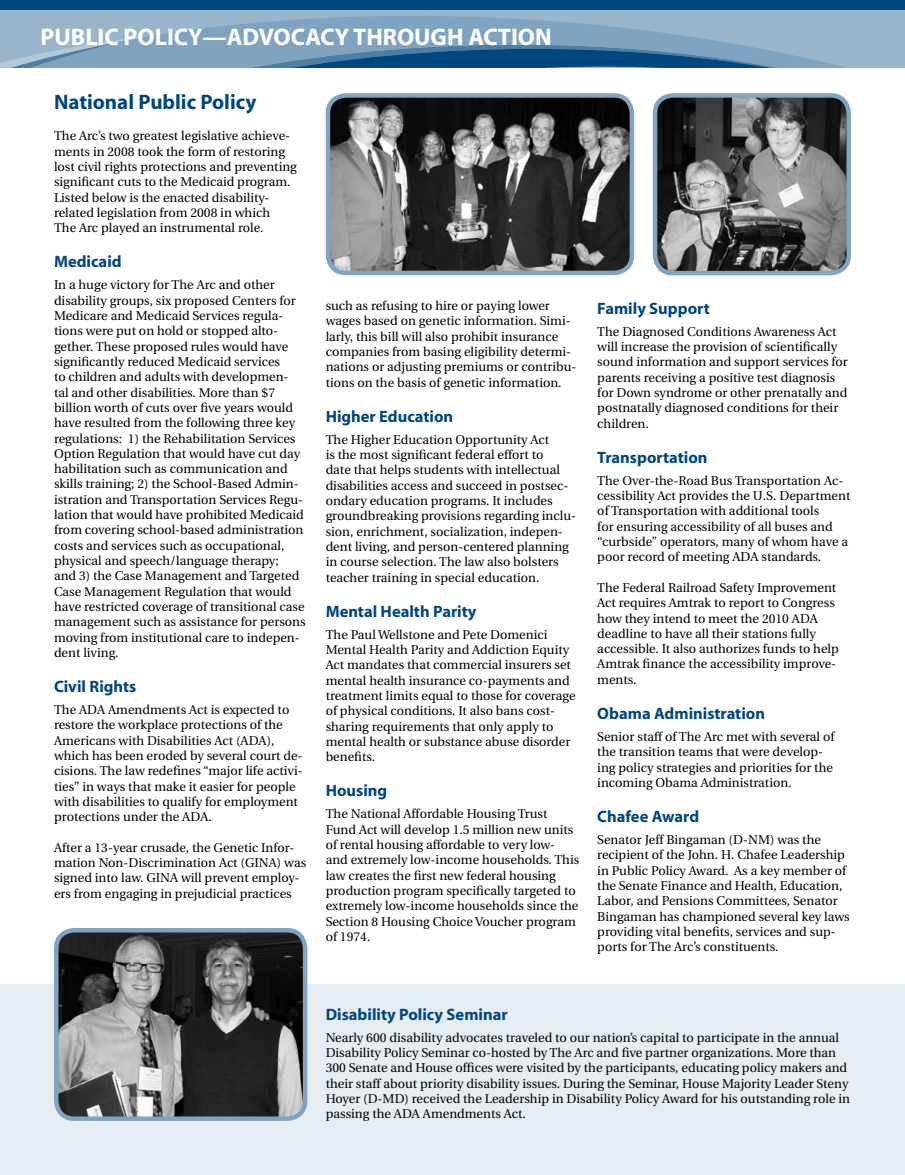
<style>
.page{position:relative;width:905px;height:1175px;background:#fff}
.page>*{position:absolute;margin:0;border:0;box-sizing:border-box;transform-origin:0 0}
.t1{font:700 24px "Myriad";color:#fff}
.t2{font:700 21px "Myriad";color:#00467f}
.t3{font:700 16.5px "Myriad";color:#00467f}
.t4{font:12.75px/15.3px "Utopia";color:#000}
</style>
<div class="page">
<div style="left:0;top:984px;width:904px;height:190px;background:#e6edf2"></div>
<img style="left:331px;top:98px;width:298px;height:175px">
<div style="left:326px;top:93px;width:308px;height:182px;border:4px solid #80a3bf;border-radius:18px"></div>
<div style="left:0;top:0;width:904px;height:68px;background:#00467f"></div>
<svg style="left:0;top:10px;width:904px;height:25px;fill:#99b5cc"></svg>
<svg style="left:0;top:35px;width:904px;height:33px"></svg>
<img style="left:657px;top:98px;width:189px;height:172px">
<div style="left:652px;top:93px;width:199px;height:182px;border:4px solid #80a3bf;border-radius:18px"></div>
<img style="left:59px;top:933px;width:246px;height:185px">
<div style="left:54px;top:928px;width:253px;height:192px;border:4px solid #80a3bf;border-radius:18px"></div>
<h1 class="t1" style="left:40px;top:25px;width:512px">PUBLIC POLICY—ADVOCACY THROUGH ACTION</h1>
<h2 class="t2" style="left:54px;top:91px;width:204px">National Public Policy</h2>
<p class="t4" style="left:54px;top:129px;width:244px">The Arc’s two greatest legislative achieve&shy;ments in 2008 took the form of restoring lost civil rights protections and preventing significant cuts to the Medicaid program.<br>Listed below is the enacted disability&shy;related legislation from 2008 in which<br>The Arc played an instrumental role.</p>
<p class="t3" style="left:54px;top:253px;width:69px">Medicaid</p>
<p class="t4" style="left:54px;top:278px;width:253px">In a huge victory for The Arc and other disability groups, six proposed Centers for Medicare and Medicaid Services regula&shy;tions were put on hold or stopped alto&shy;gether. These proposed rules would have significantly reduced Medicaid services<br>to children and adults with developmen&shy;tal and other disabilities. More than $7 billion worth of cuts over five years would have resulted from the following three key regulations: 1) the Rehabilitation Services Option Regulation that would have cut day habilitation such as communication and skills training; 2) the School-Based Admin&shy;istration and Transportation Services Regu&shy;lation that would have prohibited Medicaid from covering school-based administration costs and services such as occupational, physical and speech/language therapy;<br>and 3) the Case Management and Targeted Case Management Regulation that would have restricted coverage of transitional case management such as assistance for persons moving from institutional care to indepen&shy;dent living.</p>
<p class="t3" style="left:54px;top:678px;width:84px">Civil Rights</p>
<p class="t4" style="left:54px;top:702px;width:250px">The ADA Amendments Act is expected to restore the workplace protections of the Americans with Disabilities Act (ADA), which has been eroded by several court de&shy;cisions. The law redefines “major life activi&shy;ties” in ways that make it easier for people with disabilities to qualify for employment protections under the ADA.</p>
<p class="t4" style="left:54px;top:840px;width:254px">After a 13-year crusade, the Genetic Infor&shy;mation Non-Discrimination Act (GINA) was signed into law. GINA will prevent employ&shy;ers from engaging in prejudicial practices</p>
<p class="t4" style="left:326px;top:298px;width:252px">such as refusing to hire or paying lower wages based on genetic information. Simi&shy;larly, this bill will also prohibit insurance companies from basing eligibility determi&shy;nations or adjusting premiums or contribu&shy;tions on the basis of genetic information.</p>
<p class="t3" style="left:326px;top:408px;width:129px">Higher Education</p>
<p class="t4" style="left:326px;top:432px;width:252px">The Higher Education Opportunity Act<br>is the most significant federal effort to<br>date that helps students with intellectual disabilities access and succeed in postsec&shy;ondary education programs. It includes groundbreaking provisions regarding inclu&shy;sion, enrichment, socialization, indepen&shy;dent living, and person-centered planning in course selection. The law also bolsters teacher training in special education.</p>
<p class="t3" style="left:326px;top:602px;width:152px">Mental Health Parity</p>
<p class="t4" style="left:326px;top:627px;width:251px">The Paul Wellstone and Pete Domenici Mental Health Parity and Addiction Equity Act mandates that commercial insurers set mental health insurance co-payments and treatment limits equal to those for coverage of physical conditions. It also bans cost&shy;sharing requirements that only apply to mental health or substance abuse disorder benefits.</p>
<p class="t3" style="left:326px;top:782px;width:63px">Housing</p>
<p class="t4" style="left:326px;top:806px;width:255px">The National Affordable Housing Trust Fund Act will develop 1.5 million new units of rental housing affordable to very low&shy;and extremely low-income households. This law creates the first new federal housing production program specifically targeted to extremely low-income households since the Section 8 Housing Choice Voucher program of 1974.</p>
<p class="t3" style="left:597px;top:300px;width:114px">Family Support</p>
<p class="t4" style="left:597px;top:324px;width:252px">The Diagnosed Conditions Awareness Act will increase the provision of scientifically sound information and support services for parents receiving a positive test diagnosis for Down syndrome or other prenatally and postnatally diagnosed conditions for their children.</p>
<p class="t3" style="left:597px;top:449px;width:112px">Transportation</p>
<p class="t4" style="left:597px;top:473px;width:254px">The Over-the-Road Bus Transportation Ac&shy;cessibility Act provides the U.S. Department of Transportation with additional tools<br>for ensuring accessibility of all buses and “curbside” operators, many of whom have a poor record of meeting ADA standards.</p>
<p class="t4" style="left:597px;top:580px;width:243px">The Federal Railroad Safety Improvement Act requires Amtrak to report to Congress how they intend to meet the 2010 ADA deadline to have all their stations fully accessible. It also authorizes funds to help Amtrak finance the accessibility improve&shy;ments.</p>
<p class="t3" style="left:597px;top:705px;width:169px">Obama Administration</p>
<p class="t4" style="left:597px;top:729px;width:239px">Senior staff of The Arc met with several of the transition teams that were develop&shy;ing policy strategies and priorities for the incoming Obama Administration.</p>
<p class="t3" style="left:597px;top:808px;width:103px">Chafee Award</p>
<p class="t4" style="left:597px;top:832px;width:254px">Senator Jeff Bingaman (D-NM) was the recipient of the John. H. Chafee Leadership in Public Policy Award. As a key member of the Senate Finance and Health, Education, Labor, and Pensions Committees, Senator Bingaman has championed several key laws providing vital benefits, services and sup&shy;ports for The Arc’s constituents.</p>
<p class="t3" style="left:326px;top:1005px;width:183px">Disability Policy Seminar</p>
<p class="t4" style="left:326px;top:1030px;width:526px">Nearly 600 disability advocates traveled to our nation’s capital to participate in the annual Disability Policy Seminar co-hosted by The Arc and five partner organizations. More than 300 Senate and House offices were visited by the participants, educating policy makers and their staff about priority disability issues. During the Seminar, House Majority Leader Steny Hoyer (D-MD) received the Leadership in Disability Policy Award for his outstanding role in passing the ADA Amendments Act.</p>
</div>
